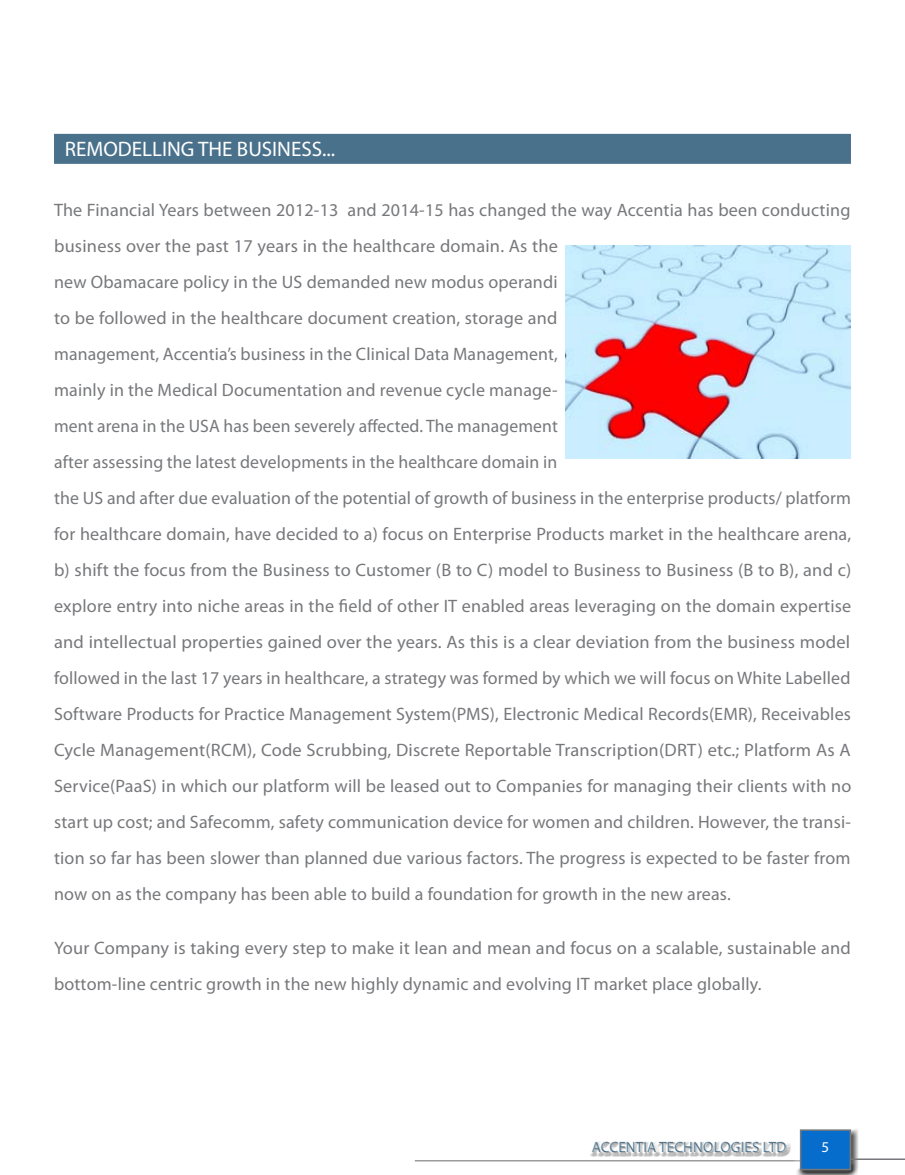
<style>
.page{position:relative;width:905px;height:1175px;background:#fff}
.page>*{position:absolute;margin:0;border:0;box-sizing:border-box;transform-origin:0 0}
.t1{font:21px "Myriad Pro";color:#fff}
.t2{font:18px/36px "Myriad Pro";letter-spacing:.01em;color:#77787b}
.t3{font:15px "Myriad Pro";letter-spacing:.01em;color:#4a718b}
.t4{font:15px "Myriad Pro";color:#fff}
</style>
<div class="page">
<hr style="left:415px;top:1160px;width:386px;height:1px;background:#999b9d">
<div style="left:786px;top:1115px;width:78px;height:59px;background:#000;opacity:.75"></div>
<div style="left:800px;top:1130px;width:50px;height:39px;background:#076dcc"></div>
<div style="left:799px;top:1129px;width:52px;height:41px;border:2px solid #77787b"></div>
<hr style="left:849px;top:1158px;width:55px;height:2px;background:#77787b">
<div style="left:54px;top:134px;width:796px;height:30px;background:#4a718b"></div>
<img style="left:565px;top:245px;width:285px;height:214px">
<p class="t1" style="left:65px;top:136px;width:272px">REMODELLING THE BUSINESS...</p>
<p class="t2" style="left:54px;top:192px;width:798px">The Financial Years between 2012-13 and 2014-15 has changed the way Accentia has been conducting business over the past 17 years in the healthcare domain. As the<br>new Obamacare policy in the US demanded new modus operandi<br>to be followed in the healthcare document creation, storage and<br>management, Accentia’s business in the Clinical Data Management,<br>mainly in the Medical Documentation and revenue cycle manage-<br>ment arena in the USA has been severely affected. The management<br>after assessing the latest developments in the healthcare domain in<br>the US and after due evaluation of the potential of growth of business in the enterprise products/ platform for healthcare domain, have decided to a) focus on Enterprise Products market in the healthcare arena, b) shift the focus from the Business to Customer (B to C) model to Business to Business (B to B), and c) explore entry into niche areas in the field of other IT enabled areas leveraging on the domain expertise and intellectual properties gained over the years. As this is a clear deviation from the business model followed in the last 17 years in healthcare, a strategy was formed by which we will focus on White Labelled Software Products for Practice Management System(PMS), Electronic Medical Records(EMR), Receivables Cycle Management(RCM), Code Scrubbing, Discrete Reportable Transcription(DRT) etc.; Platform As A Service(PaaS) in which our platform will be leased out to Companies for managing their clients with no start up cost; and Safecomm, safety communication device for women and children. However, the transi&shy;tion so far has been slower than planned due various factors. The progress is expected to be faster from now on as the company has been able to build a foundation for growth in the new areas.</p>
<p class="t2" style="left:54px;top:930px;width:798px">Your Company is taking every step to make it lean and mean and focus on a scalable, sustainable and bottom-line centric growth in the new highly dynamic and evolving IT market place globally.</p>
<p class="t3" style="left:592px;top:1138px;width:196px">ACCENTIA TECHNOLOGIES LTD</p>
<p class="t4" style="left:821px;top:1138px;width:9px">5</p>
</div>
